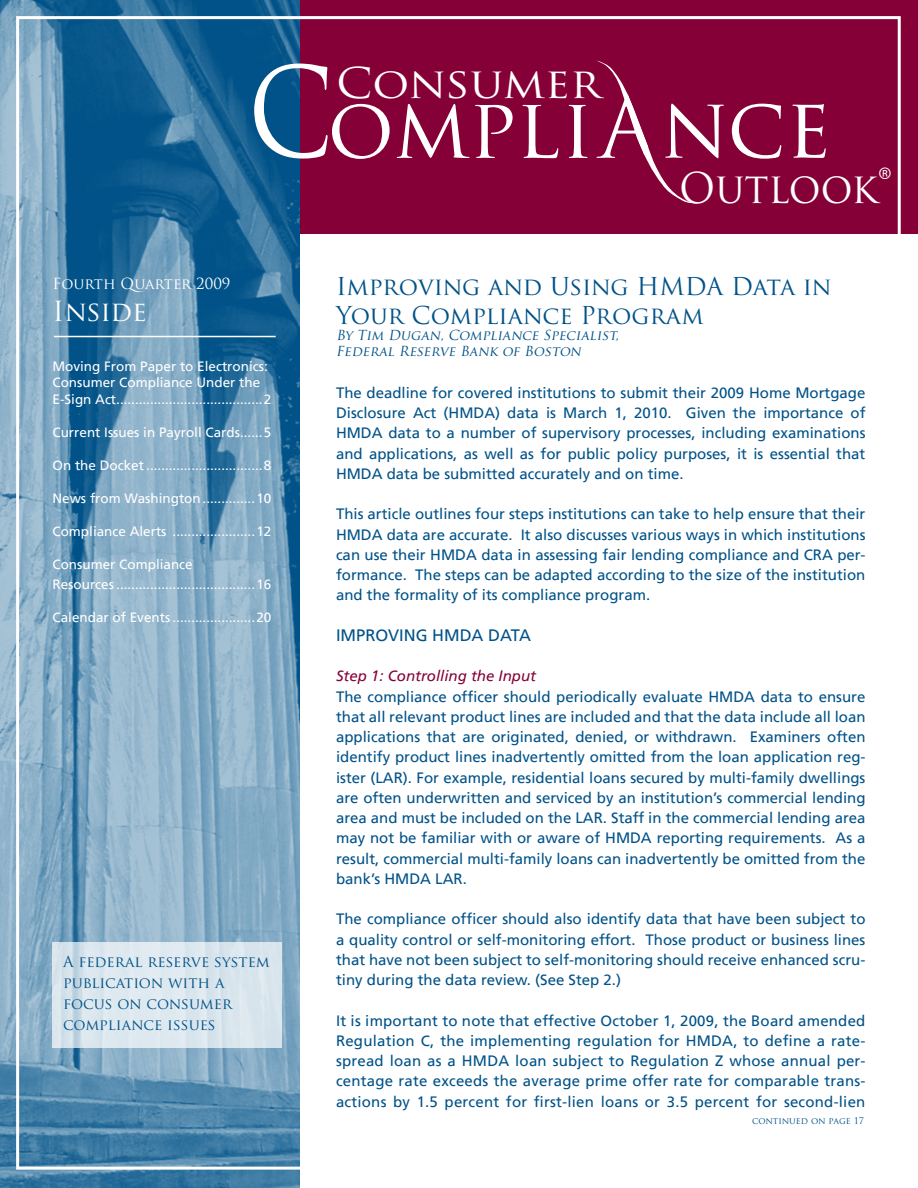
<style>
.page{position:relative;width:918px;height:1188px;background:#fff}
.page>*{position:absolute;margin:0;border:0;box-sizing:border-box;transform-origin:0 0}
.t1{font:121.2px "Trajan Pro";color:#fff;scale:.89 1}
.t2{font:82.65px "Trajan Pro";letter-spacing:-.01em;color:#fff}
.t3{font:41.25px "Trajan Pro";color:#fff;scale:1.11 1}
.t4{font:41.25px "Trajan Pro";color:#fff;scale:.96 1}
.t5{font:27px "Trajan Pro";letter-spacing:-.01em;color:#fff}
.t6{font:25.65px "Myriad";color:#fff}
.t7{font:24px/28.8px "Trajan Pro";color:#005288}
.t8{font:16.5px "Frutiger LT";color:#005288}
.t9{font:15px/20.2px "Frutiger LT";color:#005288;text-align:justify}
.t10{font:15px/21px "Trajan Pro";color:#005288}
.t11{font:italic 15px "Frutiger LT";color:#860038}
.t12{font:15px "Trajan Pro";color:#fff}
.t13{font:13.5px/16.5px "Frutiger LT";color:#fff}
.t14{font:italic 13.5px/16.2px "Trajan Pro";color:#005288}
.t15{font:9px "Trajan Pro";color:#005288}
</style>
<div class="page">
<div style="left:0;top:0;width:918px;height:233px;background:#860038"></div>
<svg style="left:0;top:0;width:300px;height:1188px;background:#6394b5"></svg>
<hr style="left:54px;top:336px;width:222px;height:1px;background:#fff">
<div style="left:52px;top:942px;width:230px;height:105px;background:#dce7ee"></div>
<svg style="left:596px;top:60px;width:105px;height:144px"></svg>
<h1 class="t1" style="left:247px;top:36px;width:99px">C</h1>
<h3 class="t3" style="left:336px;top:57px;width:240px">Consumer</h3>
<h2 class="t2" style="left:327px;top:75px;width:505px">ompli nce</h2>
<h3 class="t4" style="left:679px;top:162px;width:209px">Outlook</h3>
<h3 class="t6" style="left:878px;top:163px;width:15px">®</h3>
<p class="t12" style="left:52px;top:274px;width:180px">Fourth Quarter 2009</p>
<h3 class="t5" style="left:52px;top:294px;width:96px">Inside</h3>
<p class="t13" style="left:52px;top:358px;width:220px">Moving From Paper to Electronics:<br>Consumer Compliance Under the<br>E-Sign Act.......................................2</p>
<p class="t13" style="left:52px;top:424px;width:220px">Current Issues in Payroll Cards......5</p>
<p class="t13" style="left:53px;top:457px;width:220px">On the Docket ...............................8</p>
<p class="t13" style="left:53px;top:490px;width:220px">News from Washington..............10</p>
<p class="t13" style="left:52px;top:523px;width:220px">Compliance Alerts ......................12</p>
<p class="t13" style="left:53px;top:554px;width:220px;line-height:20.2px">Consumer Compliance<br>Resources .....................................16</p>
<p class="t13" style="left:52px;top:609px;width:220px">Calendar of Events ......................20</p>
<p class="t10" style="left:63px;top:951px;width:208px">A federal reserve system publication with a focus on consumer compliance issues</p>
<h3 class="t7" style="left:336px;top:271px;width:497px">Improving and Using HMDA Data in<br>Your Compliance Program</h3>
<p class="t14" style="left:336px;top:327px;width:287px">By Tim Dugan, Compliance Specialist,<br>Federal Reserve Bank of Boston</p>
<p class="t9" style="left:336px;top:383px;width:531px">The deadline for covered institutions to submit their 2009 Home Mortgage Disclosure Act (HMDA) data is March 1, 2010. Given the importance of HMDA data to a number of supervisory processes, including examinations and applications, as well as for public policy purposes, it is essential that HMDA data be submitted accurately and on time.</p>
<p class="t9" style="left:336px;top:504px;width:531px">This article outlines four steps institutions can take to help ensure that their HMDA data are accurate. It also discusses various ways in which institutions can use their HMDA data in assessing fair lending compliance and CRA per&shy;formance. The steps can be adapted according to the size of the institution and the formality of its compliance program.</p>
<p class="t8" style="left:336px;top:625px;width:196px">IMPROVING HMDA DATA</p>
<p class="t11" style="left:336px;top:667px;width:202px">Step 1: Controlling the Input</p>
<p class="t9" style="left:336px;top:686px;width:531px">The compliance officer should periodically evaluate HMDA data to ensure that all relevant product lines are included and that the data include all loan applications that are originated, denied, or withdrawn. Examiners often identify product lines inadvertently omitted from the loan application reg&shy;ister (LAR). For example, residential loans secured by multi-family dwellings are often underwritten and serviced by an institution’s commercial lending area and must be included on the LAR. Staff in the commercial lending area may not be familiar with or aware of HMDA reporting requirements. As a result, commercial multi-family loans can inadvertently be omitted from the bank’s HMDA LAR.</p>
<p class="t9" style="left:336px;top:909px;width:531px">The compliance officer should also identify data that have been subject to a quality control or self-monitoring effort. Those product or business lines that have not been subject to self-monitoring should receive enhanced scru&shy;tiny during the data review. (See Step 2.)</p>
<p class="t9" style="left:336px;top:1010px;width:531px">It is important to note that effective October 1, 2009, the Board amended Regulation C, the implementing regulation for HMDA, to define a rate&shy;spread loan as a HMDA loan subject to Regulation Z whose annual per&shy;centage rate exceeds the average prime offer rate for comparable trans&shy;actions by 1.5 percent for first-lien loans or 3.5 percent for second-lien</p>
<p class="t15" style="left:752px;top:1115px;width:113px">continued on page 17</p>
</div>
